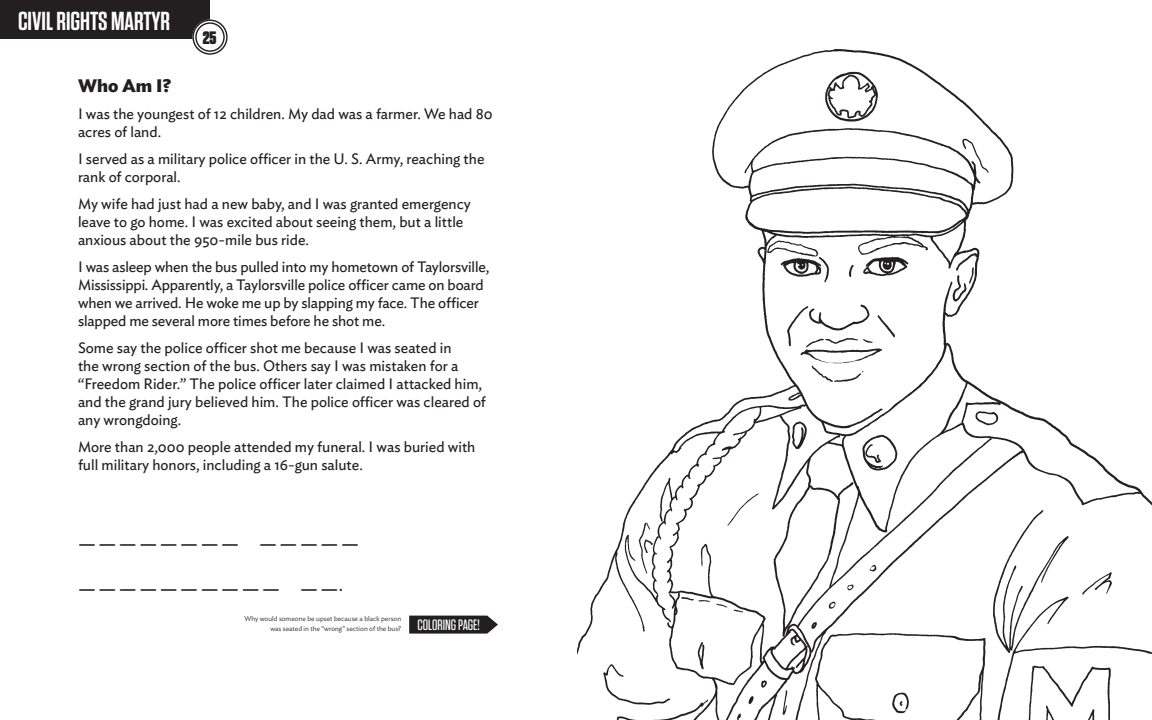
<style>
.page{position:relative;width:1152px;height:720px;background:#fff}
.page>*{position:absolute;margin:0;border:0;box-sizing:border-box;transform-origin:0 0}
.t1{font:600 26px "Tungsten";color:#fff}
.t2{font:20px "Gotham";color:#231f20}
.t3{font:700 18px "Ideal Sans";color:#231f20}
.t4{font:900 18px "Tungsten";color:#231f20}
.t5{font:15px/18px "Ideal Sans";color:#231f20}
.t6{font:500 15px "Tungsten";color:#fff}
.t7{font:300 7px/10px "Ideal Sans";color:#231f20;text-align:right}
</style>
<div class="page">
<img style="left:577px;top:49px;width:575px;height:671px">
<div style="left:0;top:0;width:210px;height:39px;background:#231f20"></div>
<svg style="left:195px;top:22px;width:30px;height:31px"></svg>
<div style="left:192px;top:20px;width:36px;height:35px;border:4px solid #fff;border-radius:50%"></div>
<div style="left:192px;top:20px;width:36px;height:35px;border:1px solid #231f20;border-radius:50%"></div>
<div style="left:195px;top:22px;width:30px;height:30px;border:1px solid #231f20;border-radius:50%"></div>
<svg style="left:409px;top:616px;width:89px;height:18px"></svg>
<h1 class="t1" style="left:18px;top:7px;width:154px">CIVIL RIGHTS MARTYR</h1>
<p class="t4" style="left:203px;top:28px;width:15px">25</p>
<p class="t3" style="left:78px;top:72px;width:95px">Who Am I?</p>
<p class="t5" style="left:78px;top:104px;width:416px">I was the youngest of 12 children. My dad was a farmer. We had 80 acres of land.</p>
<p class="t5" style="left:78px;top:149px;width:408px">I served as a military police officer in the U. S. Army, reaching the rank of corporal.</p>
<p class="t5" style="left:78px;top:194px;width:394px">My wife had just had a new baby, and I was granted emergency leave to go home. I was excited about seeing them, but a little anxious about the 950-mile bus ride.</p>
<p class="t5" style="left:78px;top:257px;width:413px">I was asleep when the bus pulled into my hometown of Taylorsville, Mississippi. Apparently, a Taylorsville police officer came on board when we arrived. He woke me up by slapping my face. The officer slapped me several more times before he shot me.</p>
<p class="t5" style="left:78px;top:338px;width:409px">Some say the police officer shot me because I was seated in<br>the wrong section of the bus. Others say I was mistaken for a “Freedom Rider.” The police officer later claimed I attacked him, and the grand jury believed him. The police officer was cleared of any wrongdoing.</p>
<p class="t5" style="left:78px;top:437px;width:399px">More than 2,000 people attended my funeral. I was buried with full military honors, including a 16-gun salute.</p>
<h2 class="t2" style="left:78px;top:533px;width:282px">— — — — — — — — — — — — —</h2>
<h2 class="t2" style="left:78px;top:578px;width:267px">— — — — — — — — — — — —.</h2>
<p class="t7" style="left:244px;top:613px;width:158px">Why would someone be upset because a black person was seated in the “wrong” section of the bus?</p>
<p class="t6" style="left:417px;top:617px;width:64px">COLORING PAGE!</p>
</div>
